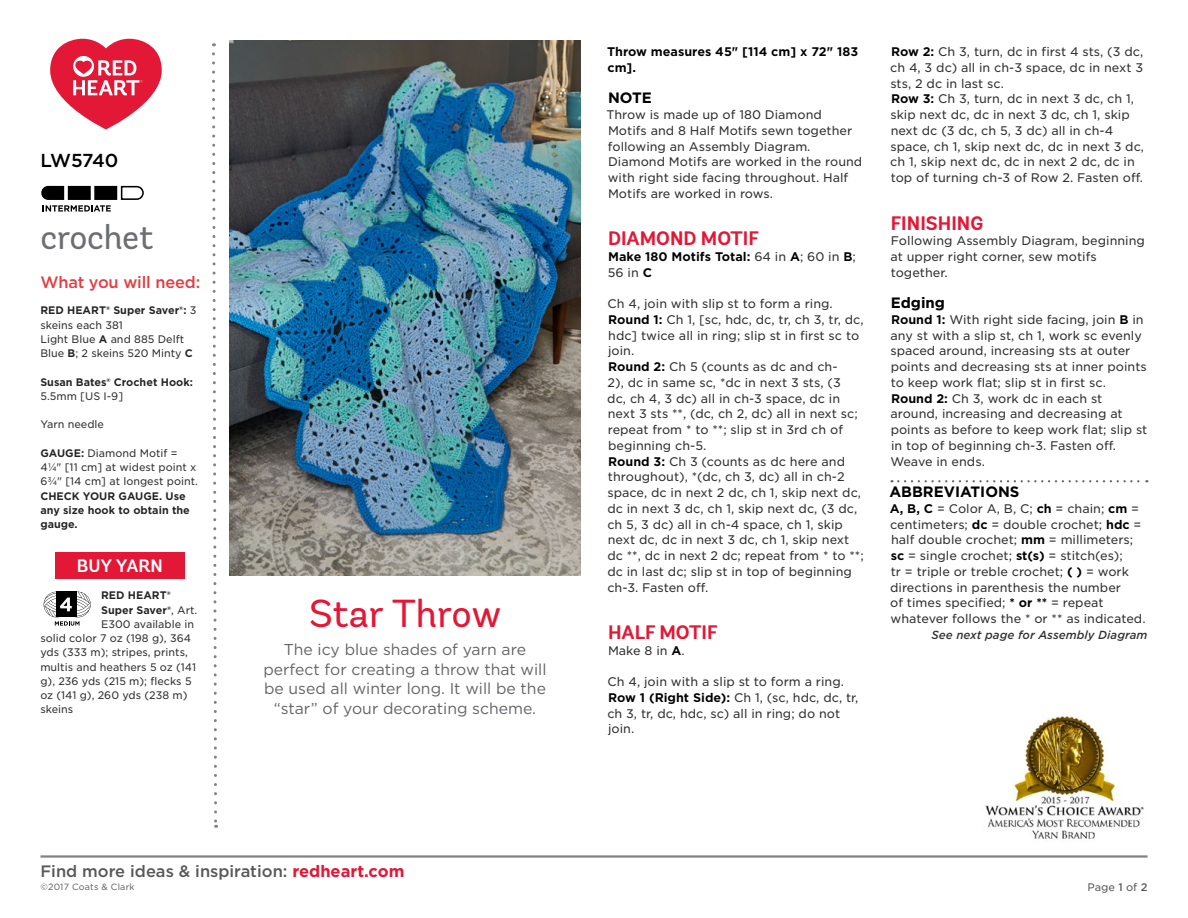
<style>
.page{position:relative;width:1188px;height:918px;background:#fff}
.page>*{position:absolute;margin:0;border:0;box-sizing:border-box;transform-origin:0 0}
.t1{font:39px "Andes Rounded";color:#e31736}
.t2{font:34.5px "Andes Rounded";letter-spacing:-.01em;color:#6d6e71}
.t3{font:700 19.5px "Andes Rounded";color:#e31736}
.t4{font:500 18.75px "Gotham";letter-spacing:-.03em;color:#000}
.t5{font:600 18px "Andes Rounded";color:#fff}
.t6{font:500 16.5px "Gotham";color:#58585b}
.t7{font:500 16.5px "Gotham";letter-spacing:-.01em;color:#e53d43}
.t8{font:15.75px/19.5px "Gotham";color:#626466;text-align:center}
.t9{font:700 15px "Gotham";color:#000}
.t10{font:12px/15.8px "Gotham S Sm";color:#302f31}
.t11{font:700 12px/15.8px "Gotham S Sm";color:#000}
.t12{font:italic 500 11.25px "Gotham S Sm";color:#302f31}
.t13{font:10.5px/14.2px "Gotham S Sm";color:#302f31}
.t14{font:700 10.5px/14.2px "Gotham S Sm";color:#242324}
.t15{font:10.5px "Gotham S Sm";color:#58585b}
.t16{font:9px "Gotham";letter-spacing:.02em;color:#58585b}
.s1{font-weight:700;color:#242324}
.s2{font-weight:400;color:#302f31}
.s3{font-weight:700;color:#000}
.s4{font-weight:700;color:#e31736}
.s5{font-weight:500}
</style>
<div class="page">
<hr style="left:40px;top:855px;width:1108px;height:3px;background:#808284">
<svg style="left:120px;top:185px;width:24px;height:15px"></svg>
<div style="left:94px;top:186px;width:23px;height:14px;background:#000"></div>
<svg style="left:41px;top:185px;width:70px;height:27px"></svg>
<svg style="left:212px;top:43px;width:6px;height:785px"></svg>
<div style="left:55px;top:552px;width:130px;height:26px;background:#e31736"></div>
<svg style="left:44px;top:591px;width:47px;height:35px"></svg>
<img style="left:230px;top:40px;width:350px;height:536px">
<svg style="left:898px;top:480px;width:249px;height:2px"></svg>
<img style="left:985px;top:715px;width:159px;height:124px">
<svg style="left:50px;top:39px;width:112px;height:90px"></svg>
<h3 class="t4" style="left:40px;top:148px;width:79px">LW5740</h3>
<h2 class="t2" style="left:40px;top:216px;width:115px">crochet</h2>
<h3 class="t7" style="left:40px;top:271px;width:161px">What you will need:</h3>
<p class="t13" style="left:40px;top:303px;width:158px"><span class="s1">RED HEART® Super Saver®:</span> 3 skeins each 381<br>Light Blue <span class="s1">A</span> and 885 Delft<br>Blue <span class="s1">B</span>; 2 skeins 520 Minty <span class="s1">C</span></p>
<p class="t14" style="left:40px;top:375px;width:154px">Susan Bates® Crochet Hook:</p>
<p class="t13" style="left:40px;top:389px;width:84px">5.5mm [US I-9]</p>
<p class="t13" style="left:40px;top:417px;width:65px">Yarn needle</p>
<p class="t13" style="left:40px;top:446px;width:159px"><span class="s1">GAUGE:</span> Diamond Motif =<br>4¼" [11 cm] at widest point x<br>6¾" [14 cm] at longest point.</p>
<p class="t14" style="left:40px;top:489px;width:151px">CHECK YOUR GAUGE. Use any size hook to obtain the gauge.</p>
<h3 class="t5" style="left:77px;top:554px;width:87px">BUY YARN</h3>
<p class="t14" style="left:101px;top:588px;width:71px">RED HEART®</p>
<p class="t14" style="left:101px;top:603px;width:98px">Super Saver®<span class="s2">, Art.</span></p>
<p class="t13" style="left:101px;top:617px;width:95px">E300 available in</p>
<p class="t13" style="left:40px;top:631px;width:152px">solid color 7 oz (198 g), 364</p>
<p class="t13" style="left:40px;top:645px;width:149px">yds (333 m); stripes, prints,</p>
<p class="t13" style="left:40px;top:659px;width:157px">multis and heathers 5 oz (141</p>
<p class="t13" style="left:40px;top:674px;width:153px">g), 236 yds (215 m); flecks 5</p>
<p class="t13" style="left:40px;top:688px;width:149px">oz (141 g), 260 yds (238 m)</p>
<p class="t13" style="left:40px;top:702px;width:34px">skeins</p>
<h1 class="t1" style="left:309px;top:590px;width:194px">Star Throw</h1>
<h3 class="t8" style="left:263px;top:640px;width:285px">The icy blue shades of yarn are perfect for creating a throw that will be used all winter long. It will be the “star” of your decorating scheme.</h3>
<p class="t11" style="left:607px;top:44px;width:253px">Throw measures 45" [114 cm] x 72" 183 cm].</p>
<p class="t9" style="left:608px;top:88px;width:45px">NOTE</p>
<p class="t10" style="left:607px;top:107px;width:257px">Throw is made up of 180 Diamond Motifs and 8 Half Motifs sewn together following an Assembly Diagram.<br>Diamond Motifs are worked in the round with right side facing throughout. Half Motifs are worked in rows.</p>
<h3 class="t3" style="left:608px;top:226px;width:152px">DIAMOND MOTIF</h3>
<p class="t11" style="left:608px;top:249px;width:250px">Make 180 Motifs Total: <span class="s2">64 in</span> A<span class="s2">; 60 in</span> B<span class="s2">;<br>56 in</span> C</p>
<p class="t10" style="left:607px;top:296px;width:258px">Ch 4, join with slip st to form a ring.<br><span class="s3">Round 1:</span> Ch 1, [sc, hdc, dc, tr, ch 3, tr, dc, hdc] twice all in ring; slip st in first sc to join.<br><span class="s3">Round 2:</span> Ch 5 (counts as dc and ch-<br>2), dc in same sc, *dc in next 3 sts, (3<br>dc, ch 4, 3 dc) all in ch-3 space, dc in next 3 sts **, (dc, ch 2, dc) all in next sc; repeat from * to **; slip st in 3rd ch of beginning ch-5.<br><span class="s3">Round 3:</span> Ch 3 (counts as dc here and throughout), *(dc, ch 3, dc) all in ch-2 space, dc in next 2 dc, ch 1, skip next dc, dc in next 3 dc, ch 1, skip next dc, (3 dc, ch 5, 3 dc) all in ch-4 space, ch 1, skip next dc, dc in next 3 dc, ch 1, skip next dc **, dc in next 2 dc; repeat from * to **; dc in last dc; slip st in top of beginning ch-3. Fasten off.</p>
<h3 class="t3" style="left:608px;top:620px;width:111px">HALF MOTIF</h3>
<p class="t10" style="left:608px;top:642px;width:78px">Make 8 in <span class="s3">A</span>.</p>
<p class="t10" style="left:607px;top:674px;width:253px">Ch 4, join with a slip st to form a ring.<br><span class="s3">Row 1 (Right Side):</span> Ch 1, (sc, hdc, dc, tr, ch 3, tr, dc, hdc, sc) all in ring; do not join.</p>
<p class="t10" style="left:890px;top:44px;width:255px"><span class="s3">Row 2:</span> Ch 3, turn, dc in first 4 sts, (3 dc, ch 4, 3 dc) all in ch-3 space, dc in next 3 sts, 2 dc in last sc.<br><span class="s3">Row 3:</span> Ch 3, turn, dc in next 3 dc, ch 1, skip next dc, dc in next 3 dc, ch 1, skip next dc (3 dc, ch 5, 3 dc) all in ch-4 space, ch 1, skip next dc, dc in next 3 dc, ch 1, skip next dc, dc in next 2 dc, dc in top of turning ch-3 of Row 2. Fasten off.</p>
<h3 class="t3" style="left:891px;top:211px;width:94px">FINISHING</h3>
<p class="t10" style="left:891px;top:233px;width:256px">Following Assembly Diagram, beginning at upper right corner, sew motifs together.</p>
<p class="t9" style="left:891px;top:293px;width:56px">Edging</p>
<p class="t10" style="left:890px;top:311px;width:259px"><span class="s3">Round 1:</span> With right side facing, join <span class="s3">B</span> in any st with a slip st, ch 1, work sc evenly spaced around, increasing sts at outer points and decreasing sts at inner points to keep work flat; slip st in first sc.<br><span class="s3">Round 2:</span> Ch 3, work dc in each st around, increasing and decreasing at points as before to keep work flat; slip st in top of beginning ch-3. Fasten off.<br>Weave in ends.</p>
<p class="t9" style="left:889px;top:482px;width:132px">ABBREVIATIONS</p>
<p class="t10" style="left:890px;top:500px;width:257px"><span class="s3">A, B, C</span> = Color A, B, C; <span class="s3">ch</span> = chain; <span class="s3">cm</span> = centimeters; <span class="s3">dc</span> = double crochet; <span class="s3">hdc</span> = half double crochet; <span class="s3">mm</span> = millimeters; <span class="s3">sc</span> = single crochet; <span class="s3">st(s)</span> = stitch(es);<br>tr = triple or treble crochet; <span class="s3">( )</span> = work directions in parenthesis the number<br>of times specified; <span class="s3">* or **</span> = repeat whatever follows the * or ** as indicated.</p>
<p class="t12" style="left:931px;top:627px;width:218px">See next page for Assembly Diagram</p>
<h3 class="t6" style="left:40px;top:860px;width:365px">Find more ideas &amp; inspiration: <span class="s4">redheart.com</span></h3>
<p class="t16" style="left:40px;top:882px;width:96px">©2017 Coats &amp; Clark</p>
<p class="t15" style="left:1087px;top:880px;width:62px">Page <span class="s5">1</span> of <span class="s5">2</span></p>
</div>
